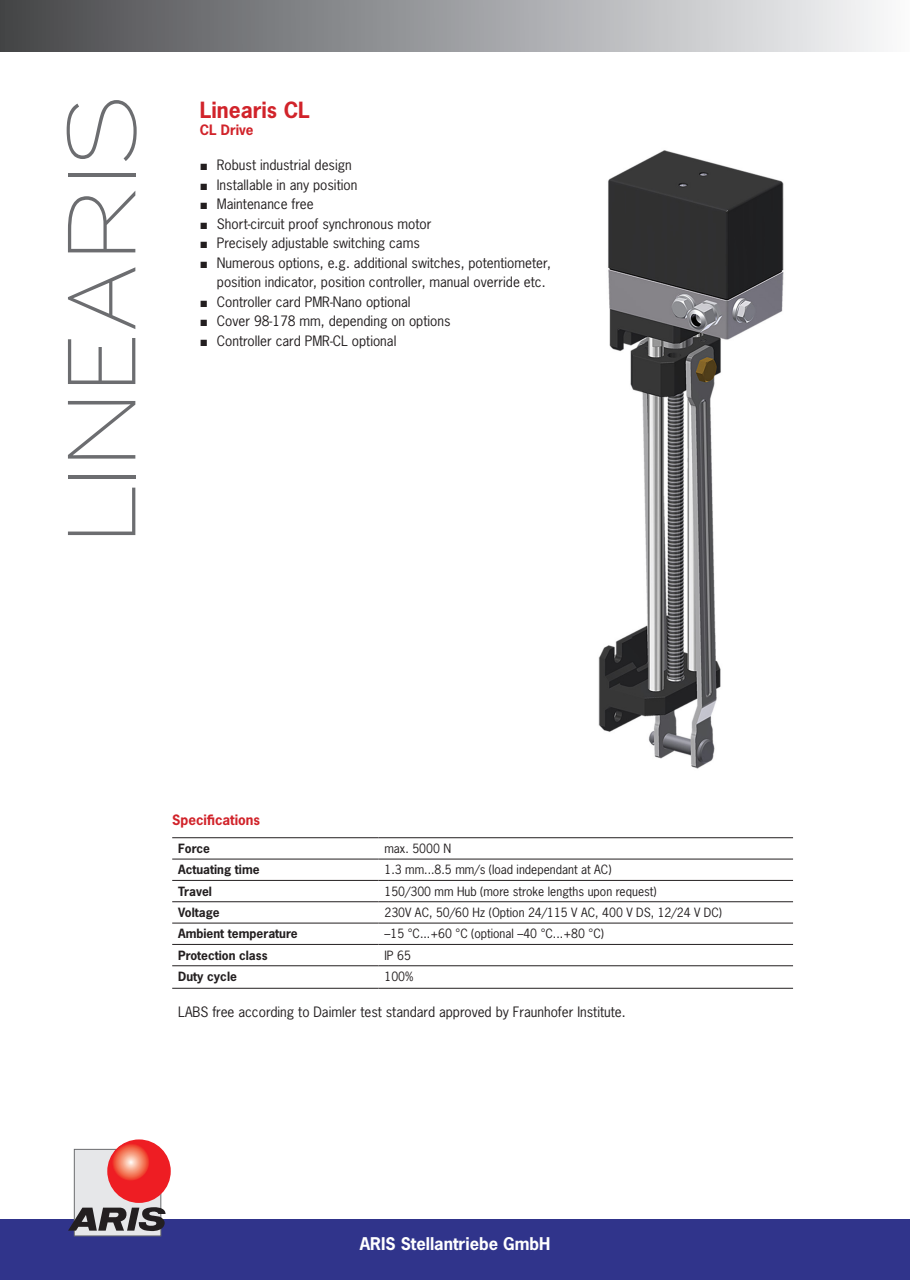
<style>
.page{position:relative;width:910px;height:1280px;background:#fff}
.page>*{position:absolute;margin:0;border:0;box-sizing:border-box;transform-origin:0 0}
.t1{font:93px "Sansumi";letter-spacing:-.085em;color:#6c6d70}
.t2{font:700 21px "News Gothic Std";color:#d1232a}
.t3{font:700 16.5px "News Gothic Std";color:#fff}
.t4{font:13.5px/19.5px "News Gothic Std";color:#231f20}
.t5{font:700 13.5px "News Gothic Std";color:#d1232a}
.t6{font:12px "News Gothic Std";color:#231f20}
.t7{font:700 12px "News Gothic Std";color:#231f20}
.s1{font-family:"Arial"}
</style>
<div class="page">
<div style="left:0;top:1219px;width:910px;height:61px;background:#30348b"></div>
<div style="left:74px;top:1149px;width:87px;height:87px;background:#e6e7e9"></div>
<div style="left:74px;top:1149px;width:87px;height:87px;border:1px solid #6c6d70"></div>
<div style="left:107px;top:1139px;width:64px;height:64px;background:#ee1d23;border-radius:50%"></div>
<svg style="left:112px;top:1143px;width:37px;height:38px"></svg>
<svg style="left:68px;top:1207px;width:98px;height:24px"></svg>
<div style="left:0;top:0;width:910px;height:52px;background:linear-gradient(to right,#454649,#f8f9fb)"></div>
<img style="left:598px;top:150px;width:186px;height:619px">
<hr style="left:172px;top:859px;width:206px;height:1px;background:#231f20">
<hr style="left:378px;top:859px;width:415px;height:1px;background:#231f20">
<hr style="left:172px;top:880px;width:206px;height:1px;background:#231f20">
<hr style="left:378px;top:880px;width:415px;height:1px;background:#231f20">
<hr style="left:172px;top:901px;width:206px;height:1px;background:#231f20">
<hr style="left:378px;top:901px;width:415px;height:1px;background:#231f20">
<hr style="left:172px;top:923px;width:206px;height:1px;background:#231f20">
<hr style="left:378px;top:923px;width:415px;height:1px;background:#231f20">
<hr style="left:172px;top:944px;width:206px;height:1px;background:#231f20">
<hr style="left:378px;top:944px;width:415px;height:1px;background:#231f20">
<hr style="left:172px;top:965px;width:206px;height:1px;background:#231f20">
<hr style="left:378px;top:965px;width:415px;height:1px;background:#231f20">
<hr style="left:172px;top:837px;width:206px;height:1px;background:#231f20">
<hr style="left:378px;top:837px;width:415px;height:1px;background:#231f20">
<hr style="left:172px;top:988px;width:206px;height:1px;background:#231f20">
<hr style="left:378px;top:988px;width:415px;height:1px;background:#231f20">
<h1 class="t1" style="left:56px;top:548px;width:456px;rotate:-90deg">LINEARIS</h1>
<h2 class="t2" style="left:200px;top:97px;width:112px">Linearis CL</h2>
<p class="t5" style="left:200px;top:121px;width:55px">CL Drive</p>
<p class="t4" style="left:200px;top:155px;width:154px"><span class="s1">■</span> Robust industrial design</p>
<p class="t4" style="left:200px;top:175px;width:159px"><span class="s1">■</span> Installable in any position</p>
<p class="t4" style="left:200px;top:194px;width:115px"><span class="s1">■</span> Maintenance free</p>
<p class="t4" style="left:200px;top:214px;width:233px"><span class="s1">■</span> Short-circuit proof synchronous motor</p>
<p class="t4" style="left:200px;top:233px;width:222px"><span class="s1">■</span> Precisely adjustable switching cams</p>
<p class="t4" style="left:217px;top:253px;width:336px;text-indent:-17px"><span class="s1">■</span> Numerous options, e.g. additional switches, potentiometer, position indicator, position controller, manual override etc.</p>
<p class="t4" style="left:200px;top:292px;width:212px"><span class="s1">■</span> Controller card PMR-Nano optional</p>
<p class="t4" style="left:200px;top:311px;width:252px"><span class="s1">■</span> Cover 98-178 mm, depending on options</p>
<p class="t4" style="left:200px;top:331px;width:198px"><span class="s1">■</span> Controller card PMR-CL optional</p>
<p class="t5" style="left:172px;top:811px;width:89px">Specifications</p>
<p class="t7" style="left:178px;top:840px;width:33px">Force</p>
<p class="t6" style="left:384px;top:841px;width:68px">max. 5000 N</p>
<p class="t7" style="left:178px;top:862px;width:83px">Actuating time</p>
<p class="t6" style="left:384px;top:862px;width:229px">1.3 mm...8.5 mm/s (load independant at AC)</p>
<p class="t7" style="left:178px;top:883px;width:35px">Travel</p>
<p class="t6" style="left:384px;top:883px;width:274px">150/300 mm Hub (more stroke lengths upon request)</p>
<p class="t7" style="left:178px;top:904px;width:43px">Voltage</p>
<p class="t6" style="left:384px;top:905px;width:339px">230V AC, 50/60 Hz (Option 24/115 V AC, 400 V DS, 12/24 V DC)</p>
<p class="t7" style="left:178px;top:926px;width:121px">Ambient temperature</p>
<p class="t6" style="left:384px;top:926px;width:221px">–15 °C...+60 °C (optional –40 °C...+80 °C)</p>
<p class="t7" style="left:178px;top:947px;width:91px">Protection class</p>
<p class="t6" style="left:384px;top:947px;width:28px">IP 65</p>
<p class="t7" style="left:178px;top:969px;width:60px">Duty cycle</p>
<p class="t6" style="left:384px;top:969px;width:31px">100%</p>
<p class="t4" style="left:178px;top:1002px;width:449px">LABS free according to Daimler test standard approved by Fraunhofer Institute.</p>
<p class="t3" style="left:360px;top:1233px;width:192px">ARIS Stellantriebe GmbH</p>
</div>
